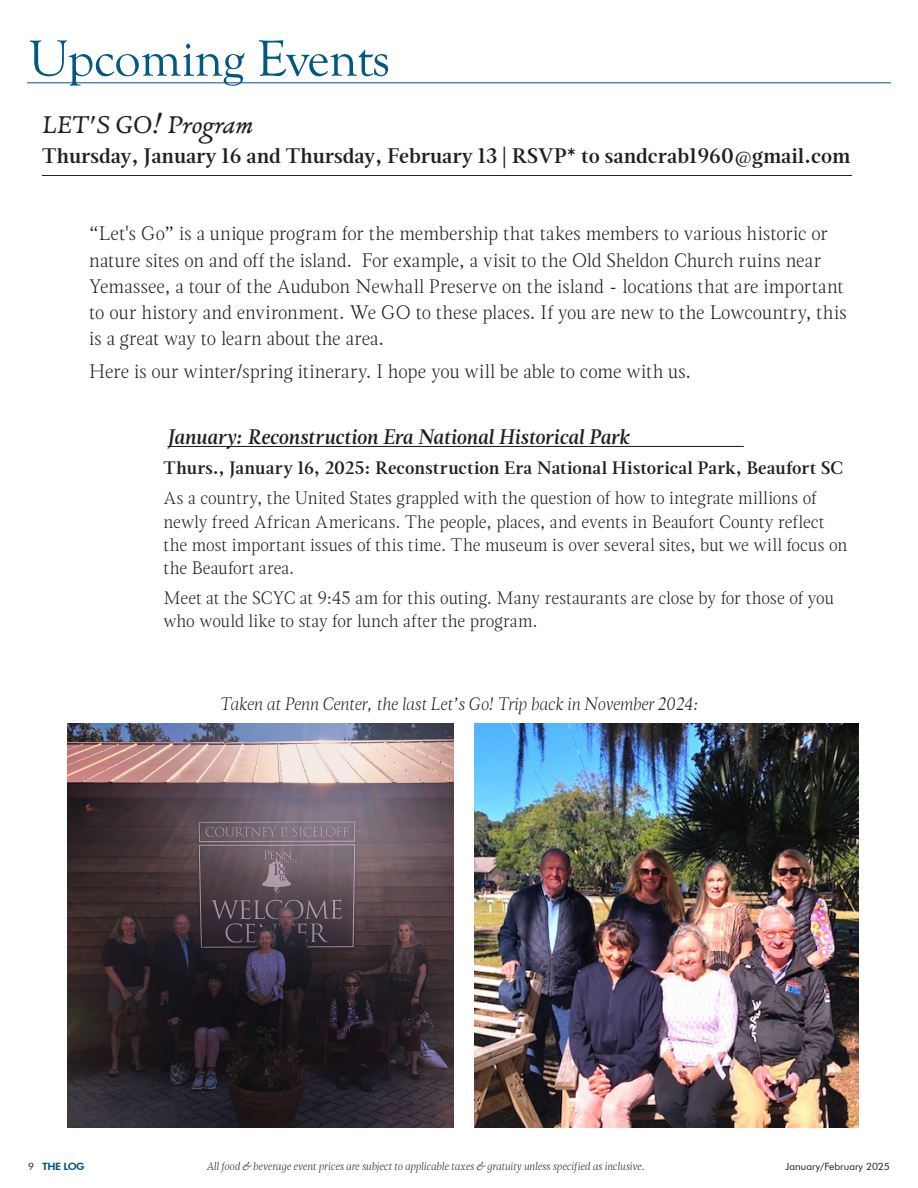
<style>
.page{position:relative;width:918px;height:1188px;background:#fff}
.page>*{position:absolute;margin:0;border:0;box-sizing:border-box;transform-origin:0 0}
.t1{font:52.5px "Goudy Old Style T";letter-spacing:-.01em;color:#005883}
.t2{font:31.5px "Alize";color:#231f20}
.t3{font:600 21px "Magneta";color:#231f20}
.t4{font:italic 600 21px "Magneta";color:#231f20}
.t5{font:100 19.5px/26.2px "Magneta";color:#231f20}
.t6{font:100 18px/23.2px "Magneta";letter-spacing:.005em;color:#231f20}
.t7{font:600 18px "Magneta";letter-spacing:.005em;color:#231f20}
.t8{font:italic 100 18px "Magneta";letter-spacing:.01em;color:#231f20}
.t9{font:italic 100 11.25px "Magneta";letter-spacing:.015em;color:#231f20}
.t10{font:10.05px "Futura BT";color:#231f20}
.t11{font:800 10.05px "Futura BT";letter-spacing:-.05em;color:#005883;scale:1.05 1}
.s1{font-weight:400;color:#231f20}
</style>
<div class="page">
<hr style="left:27px;top:82px;width:864px;height:1px;background:#005883">
<hr style="left:167px;top:446px;width:577px;height:1px;background:#231f20">
<hr style="left:42px;top:173px;width:810px;height:4px;background:#231f20;opacity:.39">
<img style="left:475px;top:723px;width:384px;height:405px">
<img style="left:68px;top:723px;width:385px;height:405px">
<h1 class="t1" style="left:29px;top:30px;width:363px">Upcoming Events</h1>
<p class="t2" style="left:42px;top:105px;width:213px">LET'S GO! Program</p>
<p class="t3" style="left:42px;top:141px;width:810px">Thursday, January 16 and Thursday, February 13 | RSVP* to sandcrab1960@gmail.com</p>
<p class="t5" style="left:89px;top:220px;width:759px">“Let's Go” is a unique program for the membership that takes members to various historic or nature sites on and off the island. For example, a visit to the Old Sheldon Church ruins near Yemassee, a tour of the Audubon Newhall Preserve on the island - locations that are important to our history and environment. We GO to these places. If you are new to the Lowcountry, this is a great way to learn about the area.</p>
<p class="t5" style="left:89px;top:358px;width:604px">Here is our winter/spring itinerary. I hope you will be able to come with us.</p>
<p class="t4" style="left:167px;top:422px;width:463px">January: Reconstruction Era National Historical Park</p>
<p class="t7" style="left:164px;top:456px;width:681px">Thurs., January 16, 2025: Reconstruction Era National Historical Park, Beaufort SC</p>
<p class="t6" style="left:164px;top:486px;width:685px">As a country, the United States grappled with the question of how to integrate millions of newly freed African Americans. The people, places, and events in Beaufort County reflect the most important issues of this time. The museum is over several sites, but we will focus on the Beaufort area.</p>
<p class="t6" style="left:164px;top:586px;width:672px">Meet at the SCYC at 9:45 am for this outing. Many restaurants are close by for those of you who would like to stay for lunch after the program.</p>
<p class="t8" style="left:220px;top:691px;width:480px">Taken at Penn Center, the last Let’s Go! Trip back in November 2024:</p>
<p class="t11" style="left:28px;top:1160px;width:56px"><span class="s1">9</span> THE LOG</p>
<p class="t9" style="left:206px;top:1158px;width:440px">All food &amp; beverage event prices are subject to applicable taxes &amp; gratuity unless specified as inclusive.</p>
<p class="t10" style="left:786px;top:1160px;width:106px">January/February 2025</p>
</div>
